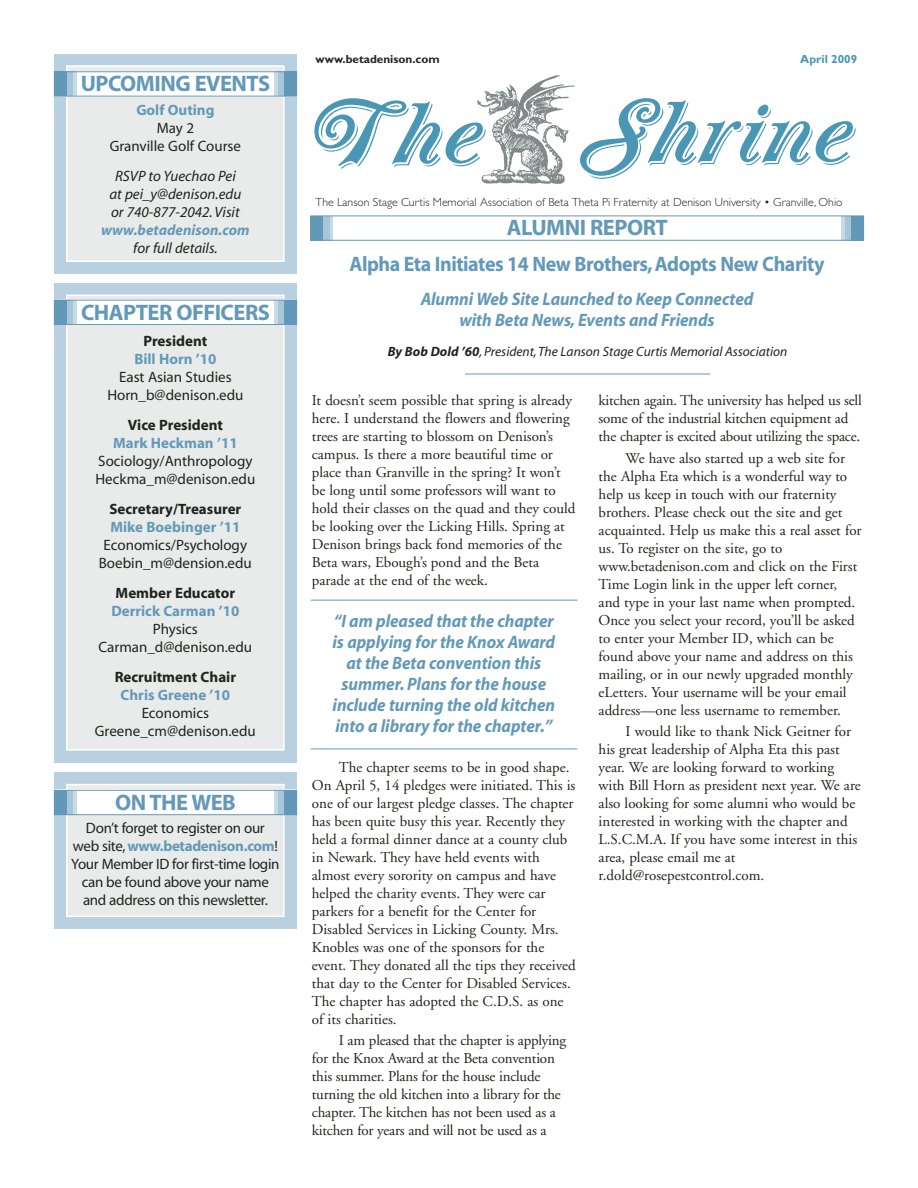
<style>
.page{position:relative;width:918px;height:1188px;background:#fff}
.page>*{position:absolute;margin:0;border:0;box-sizing:border-box;transform-origin:0 0}
.t1{font:700 22.5px "Myriad";letter-spacing:-.02em;color:#6399b8}
.t2{font:700 21px "Myriad";letter-spacing:-.025em;color:#6399b8;scale:.95 1}
.t3{font:italic 700 18px/21px "Myriad";letter-spacing:-.005em;color:#6399b8;text-align:center;scale:.95 1}
.t4{font:15px/18px "Adobe Garamond";color:#20231e}
.t5{font:15px/18px "Myriad";color:#20231e;text-align:center}
.t6{font:15px/18px "Myriad";letter-spacing:-.02em;color:#20231e;text-align:center}
.t7{font:700 15px "Myriad";color:#6399b8}
.t8{font:700 15px "Myriad";color:#20231e}
.t9{font:italic 15px/18px "Myriad";color:#20231e;text-align:center}
.t10{font:italic 700 15px "Myriad";color:#6399b8}
.t11{font:italic 13.5px "Myriad";color:#20231e}
.t12{font:300 11.7px "Gill Sans";color:#20231e}
.t13{font:700 11.7px "Gill Sans";color:#20231e}
.t14{font:700 11.7px "Gill Sans";color:#4996b5}
.s1{font-weight:700;color:#6399b8}
.s2{font-weight:700}
</style>
<div class="page">
<svg style="left:314px;top:98px;width:163px;height:71px"></svg>
<svg style="left:580px;top:98px;width:276px;height:81px"></svg>
<img style="left:477px;top:75px;width:97px;height:109px">
<div style="left:54px;top:54px;width:243px;height:220px;background:#b9d0e0"></div>
<div style="left:67px;top:66px;width:217px;height:195px;background:#e9ebeb"></div>
<div style="left:66px;top:65px;width:219px;height:197px;border:2px solid #fff"></div>
<div style="left:54px;top:71px;width:243px;height:26px;background:#fff"></div>
<hr style="left:73px;top:72px;width:3px;height:24px;background:#c8dae7">
<div style="left:67px;top:72px;width:6px;height:24px;background:#a9c5d8"></div>
<div style="left:54px;top:72px;width:13px;height:24px;background:#6399b8"></div>
<hr style="left:275px;top:72px;width:3px;height:24px;background:#c8dae7">
<div style="left:278px;top:72px;width:6px;height:24px;background:#a9c5d8"></div>
<div style="left:284px;top:72px;width:13px;height:24px;background:#6399b8"></div>
<div style="left:54px;top:71px;width:243px;height:26px;border:1px solid #6399b8"></div>
<hr style="left:465px;top:374px;width:245px;height:1px;background:#6399b8">
<svg style="left:329px;top:218px;width:4px;height:21px"></svg>
<div style="left:323px;top:216px;width:6px;height:24px;background:#a9c5d8"></div>
<div style="left:311px;top:216px;width:12px;height:24px;background:#6399b8"></div>
<hr style="left:842px;top:216px;width:3px;height:24px;background:#c8dae7">
<div style="left:845px;top:216px;width:6px;height:24px;background:#a9c5d8"></div>
<div style="left:851px;top:216px;width:13px;height:24px;background:#6399b8"></div>
<div style="left:310px;top:216px;width:554px;height:25px;border:1px solid #6399b8"></div>
<div style="left:54px;top:283px;width:243px;height:480px;background:#b9d0e0"></div>
<div style="left:67px;top:295px;width:217px;height:455px;background:#e9ebeb"></div>
<div style="left:66px;top:295px;width:219px;height:456px;border:2px solid #fff"></div>
<div style="left:54px;top:300px;width:243px;height:25px;background:#fff"></div>
<hr style="left:73px;top:300px;width:3px;height:24px;background:#c8dae7">
<div style="left:67px;top:300px;width:6px;height:24px;background:#a9c5d8"></div>
<div style="left:54px;top:300px;width:13px;height:24px;background:#6399b8"></div>
<hr style="left:275px;top:300px;width:3px;height:24px;background:#c8dae7">
<div style="left:278px;top:300px;width:6px;height:24px;background:#a9c5d8"></div>
<div style="left:284px;top:300px;width:13px;height:24px;background:#6399b8"></div>
<div style="left:54px;top:300px;width:243px;height:25px;border:1px solid #6399b8"></div>
<hr style="left:311px;top:600px;width:266px;height:1px;background:#6399b8">
<hr style="left:311px;top:749px;width:266px;height:1px;background:#6399b8">
<div style="left:54px;top:773px;width:243px;height:156px;background:#b9d0e0"></div>
<div style="left:67px;top:785px;width:217px;height:131px;background:#e9ebeb"></div>
<div style="left:66px;top:784px;width:219px;height:133px;border:2px solid #fff"></div>
<div style="left:54px;top:790px;width:243px;height:25px;background:#fff"></div>
<hr style="left:73px;top:790px;width:3px;height:25px;background:#c8dae7">
<div style="left:67px;top:790px;width:6px;height:25px;background:#a9c5d8"></div>
<div style="left:54px;top:790px;width:13px;height:25px;background:#6399b8"></div>
<hr style="left:275px;top:790px;width:3px;height:25px;background:#c8dae7">
<div style="left:278px;top:790px;width:6px;height:25px;background:#a9c5d8"></div>
<div style="left:284px;top:790px;width:13px;height:25px;background:#6399b8"></div>
<div style="left:54px;top:790px;width:243px;height:25px;border:1px solid #6399b8"></div>
<h1 class="t1" style="left:81px;top:75px;width:191px">UPCOMING EVENTS</h1>
<p class="t7" style="left:136px;top:104px;width:80px">Golf Outing</p>
<p class="t5" style="left:110px;top:120px;width:133px">May 2<br>Granville Golf Course</p>
<p class="t9" style="left:110px;top:168px;width:133px">RSVP to Yuechao Pei at pei_y@denison.edu or 740-877-2042. Visit</p>
<p class="t10" style="left:101px;top:224px;width:150px">www.betadenison.com</p>
<p class="t9" style="left:133px;top:240px;width:86px">for full details.</p>
<h1 class="t1" style="left:81px;top:304px;width:190px">CHAPTER OFFICERS</h1>
<p class="t8" style="left:143px;top:335px;width:65px">President</p>
<p class="t7" style="left:134px;top:353px;width:84px">Bill Horn ’10</p>
<p class="t5" style="left:107px;top:369px;width:138px">East Asian Studies<br>Horn_b@denison.edu</p>
<p class="t8" style="left:128px;top:419px;width:97px">Vice President</p>
<p class="t7" style="left:113px;top:437px;width:126px">Mark Heckman ’11</p>
<p class="t5" style="left:95px;top:453px;width:161px;text-align:left">Sociology/Anthropology<br>Heckma_m@denison.edu</p>
<p class="t8" style="left:109px;top:503px;width:133px">Secretary/Treasurer</p>
<p class="t7" style="left:110px;top:521px;width:131px">Mike Boebinger ’11</p>
<p class="t5" style="left:99px;top:537px;width:155px">Economics/Psychology<br>Boebin_m@dension.edu</p>
<p class="t8" style="left:116px;top:587px;width:121px">Member Educator</p>
<p class="t7" style="left:111px;top:605px;width:129px">Derrick Carman ’10</p>
<p class="t5" style="left:99px;top:621px;width:155px">Physics<br>Carman_d@denison.edu</p>
<p class="t8" style="left:115px;top:671px;width:123px">Recruitment Chair</p>
<p class="t7" style="left:121px;top:689px;width:111px">Chris Greene ’10</p>
<p class="t5" style="left:95px;top:705px;width:162px">Economics<br>Greene_cm@denison.edu</p>
<h1 class="t1" style="left:115px;top:794px;width:122px">ON THE WEB</h1>
<p class="t6" style="left:71px;top:821px;width:210px">Don’t forget to register on our web site,<span class="s1">www.betadenison.com</span>!<br>Your Member ID for first-time login can be found above your name and address on this newsletter.</p>
<p class="t13" style="left:316px;top:55px;width:126px">www.betadenison.com</p>
<p class="t14" style="left:800px;top:55px;width:58px">April 2009</p>
<p class="t12" style="left:316px;top:198px;width:529px">The Lanson Stage Curtis Memorial Association of Beta Theta Pi Fraternity at Denison University • Granville, Ohio</p>
<h1 class="t1" style="left:507px;top:219px;width:162px">ALUMNI REPORT</h1>
<h2 class="t2" style="left:350px;top:256px;width:502px">Alpha Eta Initiates 14 New Brothers, Adopts New Charity</h2>
<p class="t3" style="left:421px;top:289px;width:352px">Alumni Web Site Launched to Keep Connected with Beta News, Events and Friends</p>
<p class="t11" style="left:388px;top:347px;width:401px"><span class="s2">By Bob Dold ’60</span>, President,The Lanson Stage Curtis Memorial Association</p>
<p class="t4" style="left:312px;top:393px;width:265px">It doesn’t seem possible that spring is already here. I understand the flowers and flowering trees are starting to blossom on Denison’s campus. Is there a more beautiful time or place than Granville in the spring? It won’t be long until some professors will want to hold their classes on the quad and they could be looking over the Licking Hills. Spring at Denison brings back fond memories of the Beta wars, Ebough’s pond and the Beta parade at the end of the week.</p>
<p class="t3" style="left:333px;top:612px;width:236px">“I am pleased that the chapter is applying for the Knox Award at the Beta convention this summer. Plans for the house include turning the old kitchen into a library for the chapter.”</p>
<p class="t4" style="left:312px;top:760px;width:265px;text-indent:27px">The chapter seems to be in good shape.<br>On April 5, 14 pledges were initiated. This is one of our largest pledge classes. The chapter has been quite busy this year. Recently they held a formal dinner dance at a county club in Newark. They have held events with almost every sorority on campus and have helped the charity events. They were car parkers for a benefit for the Center for Disabled Services in Licking County. Mrs.<br>Knobles was one of the sponsors for the event. They donated all the tips they received that day to the Center for Disabled Services.<br>The chapter has adopted the C.D.S. as one of its charities.</p>
<p class="t4" style="left:312px;top:1033px;width:256px;text-indent:27px">I am pleased that the chapter is applying for the Knox Award at the Beta convention this summer. Plans for the house include turning the old kitchen into a library for the chapter. The kitchen has not been used as a kitchen for years and will not be used as a</p>
<p class="t4" style="left:599px;top:393px;width:265px">kitchen again. The university has helped us sell some of the industrial kitchen equipment ad the chapter is excited about utilizing the space.</p>
<p class="t4" style="left:599px;top:450px;width:265px;text-indent:27px">We have also started up a web site for the Alpha Eta which is a wonderful way to help us keep in touch with our fraternity brothers. Please check out the site and get acquainted. Help us make this a real asset for us. To register on the site, go to www.betadenison.com and click on the First Time Login link in the upper left corner, and type in your last name when prompted.<br>Once you select your record, you’ll be asked to enter your Member ID, which can be found above your name and address on this mailing, or in our newly upgraded monthly eLetters. Your username will be your email address—one less username to remember.</p>
<p class="t4" style="left:599px;top:723px;width:264px;text-indent:27px">I would like to thank Nick Geitner for his great leadership of Alpha Eta this past year. We are looking forward to working with Bill Horn as president next year. We are also looking for some alumni who would be interested in working with the chapter and L.S.C.M.A. If you have some interest in this area, please email me at r.dold@rosepestcontrol.com.</p>
</div>
